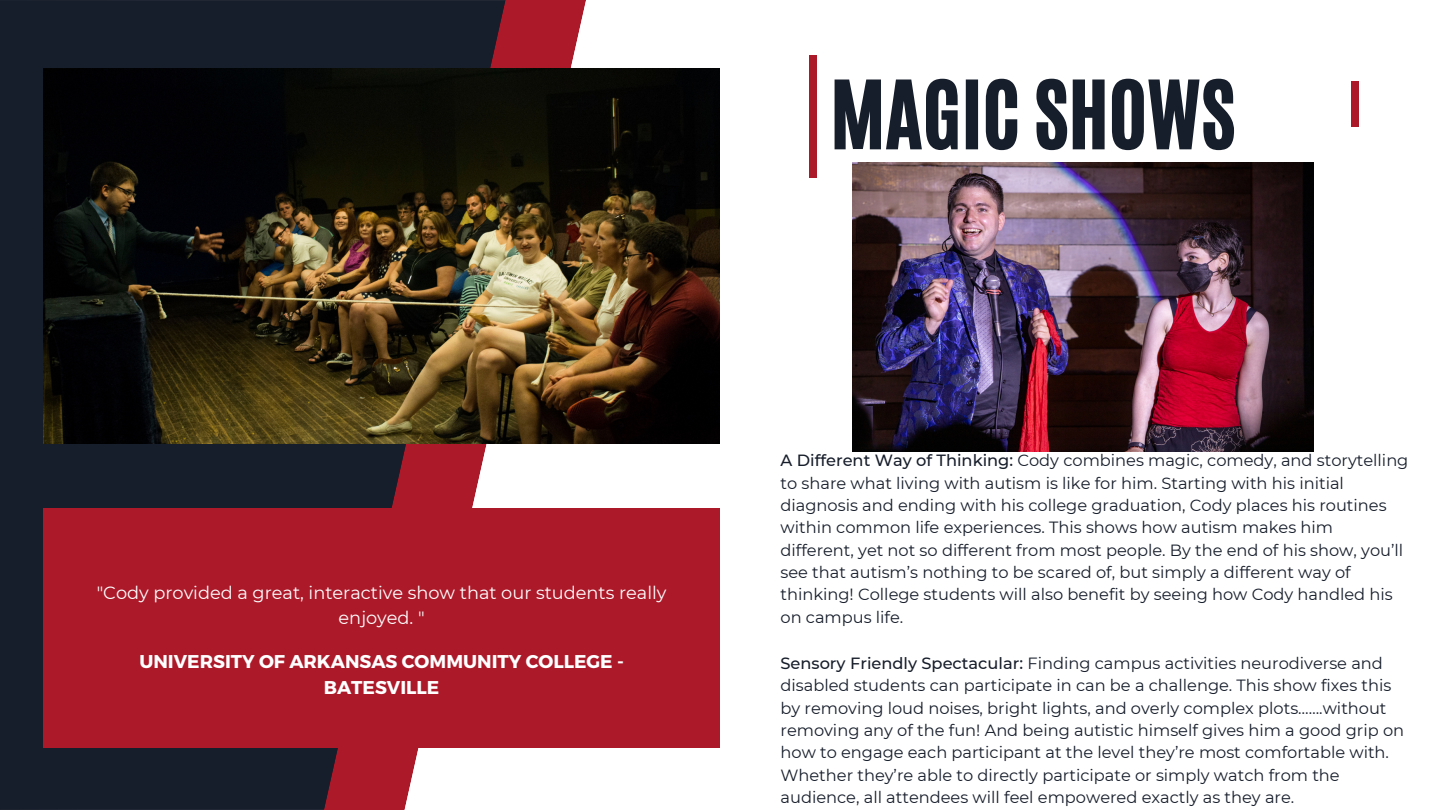
<style>
.page{position:relative;width:1440px;height:810px;background:#fff}
.page>*{position:absolute;margin:0;border:0;box-sizing:border-box;transform-origin:0 0}
.t1{font:79px "CA Generated";color:#171e2b}
.t2{font:700 18.5px/25.4px "Montserrat";color:#fff;text-align:center}
.t3{font:17.7px/24.8px "Montserrat";color:#fff;text-align:center}
.t4{font:16.2px/22.4px "Montserrat";color:#171e2b}
.s1{font-weight:500}
</style>
<div class="page">
<div style="left:1352px;top:81px;width:7px;height:46px;background:#ac1929"></div>
<div style="left:0;top:0;width:304px;height:810px;background:#171e2b"></div>
<svg style="left:304px;top:0;width:398px;height:810px"></svg>
<img style="left:43px;top:68px;width:677px;height:375px">
<div style="left:810px;top:55px;width:7px;height:123px;background:#ac1929"></div>
<img style="left:853px;top:162px;width:460px;height:289px">
<div style="left:43px;top:508px;width:677px;height:240px;background:#ac1929"></div>
<h1 class="t1" style="left:830px;top:58px;width:407px">MAGIC SHOWS</h1>
<p class="t3" style="left:97px;top:580px;width:571px">"Cody provided a great, interactive show that our students really enjoyed. "</p>
<p class="t2" style="left:139px;top:648px;width:486px">UNIVERSITY OF ARKANSAS COMMUNITY COLLEGE -<br>BATESVILLE</p>
<p class="t4" style="left:781px;top:449px;width:629px"><span class="s1">A Different Way of Thinking:</span> Cody combines magic, comedy, and storytelling to share what living with autism is like for him. Starting with his initial diagnosis and ending with his college graduation, Cody places his routines within common life experiences. This shows how autism makes him different, yet not so different from most people. By the end of his show, you’ll see that autism’s nothing to be scared of, but simply a different way of thinking! College students will also benefit by seeing how Cody handled his on campus life.</p>
<p class="t4" style="left:781px;top:652px;width:625px"><span class="s1">Sensory Friendly Spectacular:</span> Finding campus activities neurodiverse and disabled students can participate in can be a challenge. This show fixes this by removing loud noises, bright lights, and overly complex plots…….without removing any of the fun! And being autistic himself gives him a good grip on how to engage each participant at the level they’re most comfortable with.<br>Whether they’re able to directly participate or simply watch from the audience, all attendees will feel empowered exactly as they are.</p>
</div>
